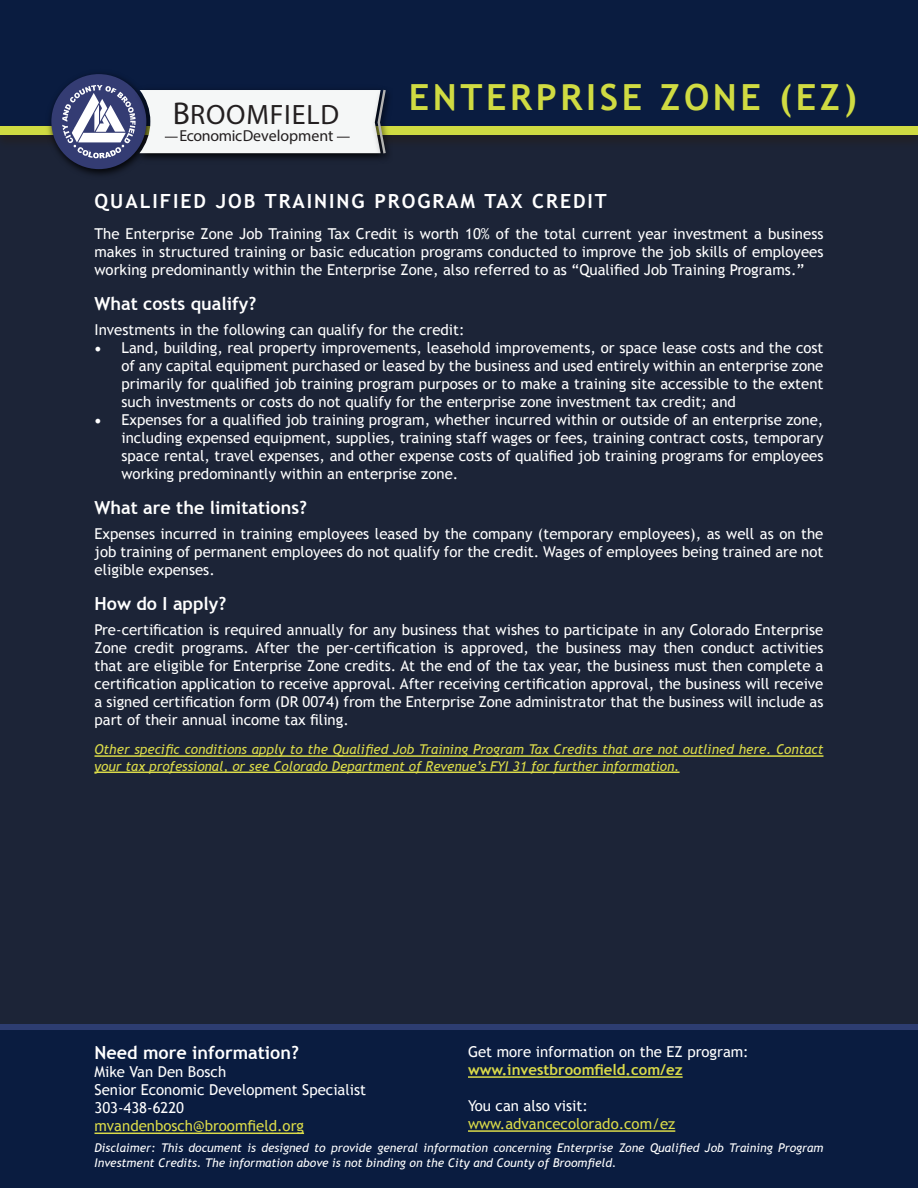
<style>
.page{position:relative;width:918px;height:1188px;background:#fff}
.page>*{position:absolute;margin:0;border:0;box-sizing:border-box;transform-origin:0 0}
.t1{font:700 36px "Trebuchet MS";letter-spacing:.1em;color:#d0db42}
.t2{font:28.05px "Univers 55 Roman";letter-spacing:.03em;color:#231f20}
.t3{font:700 19.5px "Trebuchet MS";letter-spacing:.1em;color:#fff}
.t4{font:700 18px "Trebuchet MS";color:#fff}
.t5{font:300 15.9px "Univers";letter-spacing:-.01em;color:#231f20}
.t6{font:15px/18px "Trebuchet MS";color:#fff;text-align:justify}
.t7{font:15px "Trebuchet MS";color:#dbdb49}
.t8{font:700 15px "Trebuchet MS";color:#dbdb49}
.t9{font:italic 13.5px/16.2px "Trebuchet MS";color:#dbdb49}
.t10{font:italic 12px/14.4px "Trebuchet MS";color:#fff}
.s1{font-size:31.65px}
.s2{font-family:"Minion Pro";font-size:18px}
</style>
<div class="page">
<div style="left:0;top:132px;width:918px;height:939px;background:#1c2437"></div>
<div style="left:0;top:1025px;width:918px;height:27px;background:linear-gradient(to right,#2d3d71,#2d3d71)"></div>
<div style="left:0;top:1031px;width:918px;height:157px;background:#0a1c40"></div>
<div style="left:0;top:39px;width:918px;height:111px;background:#1e222e"></div>
<div style="left:0;top:40px;width:918px;height:95px;background:#d0db42"></div>
<div style="left:0;top:0;width:918px;height:125px;background:#0a1c40"></div>
<img style="left:44px;top:74px;width:88px;height:101px">
<div style="left:51px;top:74px;width:95px;height:95px;background:#343c73;border-radius:50%"></div>
<img style="left:370px;top:89px;width:23px;height:73px">
<svg style="left:62px;top:85px;width:324px;height:73px"></svg>
<hr style="left:94px;top:1133px;width:210px;height:1px;background:#dbdb49">
<hr style="left:468px;top:1076px;width:215px;height:2px;background:#dbdb49">
<hr style="left:468px;top:1130px;width:207px;height:2px;background:#dbdb49">
<hr style="left:94px;top:755px;width:730px;height:2px;background:#dbdb49">
<hr style="left:94px;top:772px;width:586px;height:1px;background:#dbdb49">
<h2 class="t2" style="left:173px;top:97px;width:168px"><span class="s1">B</span>ROOMFIELD</h2>
<p class="t5" style="left:179px;top:126px;width:156px">EconomicDevelopment</p>
<h1 class="t1" style="left:409px;top:74px;width:450px">ENTERPRISE ZONE (EZ)</h1>
<h3 class="t3" style="left:94px;top:188px;width:514px">QUALIFIED JOB TRAINING PROGRAM TAX CREDIT</h3>
<p class="t6" style="left:94px;top:225px;width:730px">The Enterprise Zone Job Training Tax Credit is worth 10% of the total current year investment a business makes in structured training or basic education programs conducted to improve the job skills of employees working predominantly within the Enterprise Zone, also referred to as “Qualified Job Training Programs.”</p>
<p class="t4" style="left:94px;top:293px;width:163px">What costs qualify?</p>
<p class="t6" style="left:94px;top:321px;width:372px">Investments in the following can qualify for the credit:</p>
<p class="t6" style="left:122px;top:339px;width:703px;text-indent:-27px"><span class="s2">•</span> Land, building, real property improvements, leasehold improvements, or space lease costs and the cost of any capital equipment purchased or leased by the business and used entirely within an enterprise zone primarily for qualified job training program purposes or to make a training site accessible to the extent such investments or costs do not qualify for the enterprise zone investment tax credit; and</p>
<p class="t6" style="left:122px;top:411px;width:703px;text-indent:-27px"><span class="s2">•</span> Expenses for a qualified job training program, whether incurred within or outside of an enterprise zone, including expensed equipment, supplies, training staff wages or fees, training contract costs, temporary space rental, travel expenses, and other expense costs of qualified job training programs for employees working predominantly within an enterprise zone.</p>
<p class="t4" style="left:94px;top:496px;width:214px">What are the limitations?</p>
<p class="t6" style="left:94px;top:525px;width:730px">Expenses incurred in training employees leased by the company (temporary employees), as well as on the job training of permanent employees do not qualify for the credit. Wages of employees being trained are not eligible expenses.</p>
<p class="t4" style="left:94px;top:592px;width:133px">How do I apply?</p>
<p class="t6" style="left:94px;top:621px;width:730px">Pre-certification is required annually for any business that wishes to participate in any Colorado Enterprise Zone credit programs. After the per-certification is approved, the business may then conduct activities that are eligible for Enterprise Zone credits. At the end of the tax year, the business must then complete a certification application to receive approval. After receiving certification approval, the business will receive a signed certification form (DR 0074) from the Enterprise Zone administrator that the business will include as part of their annual income tax filing.</p>
<p class="t9" style="left:94px;top:742px;width:730px">Other specific conditions apply to the Qualified Job Training Program Tax Credits that are not outlined here. Contact your tax professional, or see Colorado Department of Revenue’s FYI 31 for further information.</p>
<p class="t4" style="left:94px;top:1042px;width:206px">Need more information?</p>
<p class="t6" style="left:94px;top:1063px;width:273px;text-align:left">Mike Van Den Bosch<br>Senior Economic Development Specialist<br>303-438-6220</p>
<p class="t7" style="left:94px;top:1117px;width:211px">mvandenbosch@broomfield.org</p>
<p class="t6" style="left:468px;top:1043px;width:282px">Get more information on the EZ program:</p>
<p class="t8" style="left:468px;top:1060px;width:216px">www.investbroomfield.com/ez</p>
<p class="t6" style="left:468px;top:1097px;width:121px">You can also visit:</p>
<p class="t7" style="left:468px;top:1115px;width:209px">www.advancecolorado.com/ez</p>
<p class="t10" style="left:94px;top:1141px;width:731px">Disclaimer: This document is designed to provide general information concerning Enterprise Zone Qualified Job Training Program<br>Investment Credits. The information above is not binding on the City and County of Broomfield.</p>
</div>
